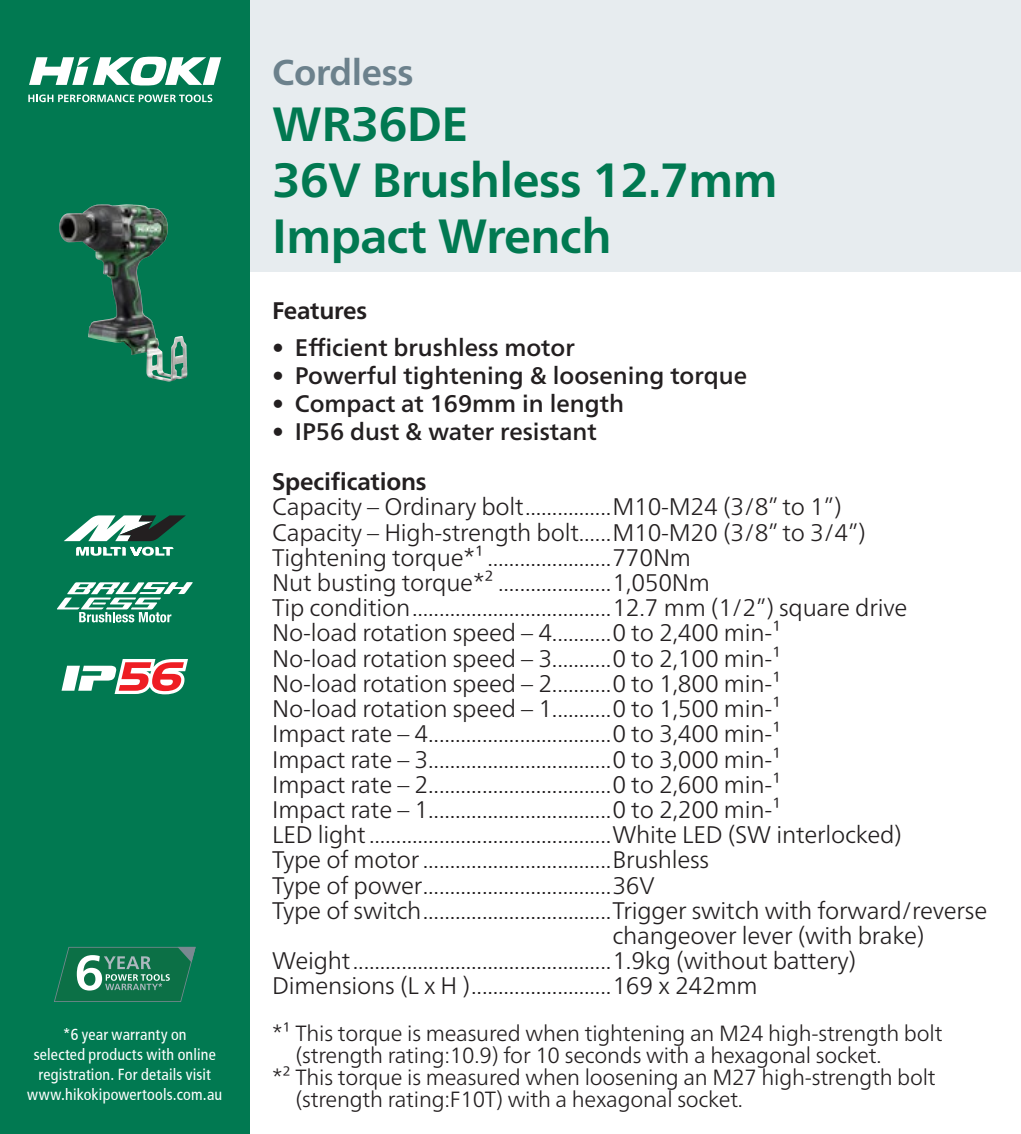
<style>
.page{position:relative;width:1021px;height:1134px;background:#fff}
.page>*{position:absolute;margin:0;border:0;box-sizing:border-box;transform-origin:0 0}
.IVE_product_descript{font:700 48px/56px "Frutiger Neue LT Pro";letter-spacing:-.01em;color:#017951}
.IVE_product_range{font:700 36px "Frutiger Neue LT Pro";letter-spacing:-.01em;color:#6c818c}
.IVE_specifications_3{font:300 24px/25.2px "Frutiger Neue LT Pro";letter-spacing:-.01em;color:#231f20}
.t1{font:500 24px "Frutiger Neue LT Pro";color:#231f20}
.IVE_subheading{font:700 24px "Frutiger Neue LT Pro";letter-spacing:-.01em;color:#231f20}
.IVE_specifications_3-2{font:300 22px/22px "Frutiger Neue LT Pro";letter-spacing:-.01em;color:#231f20}
.t2{font:condensed 16px/20px "Frutiger";letter-spacing:.01em;color:#fff;text-align:center}
</style>
<div class="page">
<div style="left:249px;top:0;width:771px;height:272px;background:#e7ecef"></div>
<div style="left:0;top:0;width:249px;height:1134px;background:#017951"></div>
<svg style="left:28px;top:94px;width:184px;height:8px"></svg>
<svg style="left:29px;top:57px;width:192px;height:28px"></svg>
<svg style="left:54px;top:947px;width:142px;height:55px"></svg>
<svg style="left:57px;top:582px;width:136px;height:40px"></svg>
<svg style="left:62px;top:659px;width:126px;height:35px"></svg>
<img style="left:59px;top:204px;width:88px;height:151px">
<svg style="left:64px;top:515px;width:122px;height:26px"></svg>
<svg style="left:76px;top:547px;width:97px;height:9px"></svg>
<p class="t2" style="left:27px;top:1024px;width:196px">*6 year warranty on<br>selected products with online registration. For details visit www.hikokipowertools.com.au</p>
<p class="IVE_product_range" style="left:272px;top:51px;width:143px">Cordless</p>
<p class="IVE_product_descript" style="left:272px;top:96px;width:198px">WR36DE</p>
<p class="IVE_product_descript" style="left:272px;top:152px;width:507px">36V Brushless 12.7mm<br>Impact Wrench</p>
<p class="IVE_subheading" style="left:272px;top:296px;width:96px">Features</p>
<p class="t1" style="left:272px;top:333px;width:304px">• Efficient brushless motor</p>
<p class="t1" style="left:272px;top:361px;width:476px">• Powerful tightening &amp; loosening torque</p>
<p class="t1" style="left:272px;top:389px;width:353px">• Compact at 169mm in length</p>
<p class="t1" style="left:272px;top:417px;width:326px">• IP56 dust &amp; water resistant</p>
<p class="IVE_subheading" style="left:272px;top:468px;width:156px">Specifications</p>
<p class="IVE_specifications_3" style="left:272px;top:494px;width:571px">Capacity – Ordinary bolt................M10-M24 (3/8” to 1”)</p>
<p class="IVE_specifications_3" style="left:272px;top:520px;width:595px">Capacity – High-strength bolt......M10-M20 (3/8” to 3/4”)</p>
<p class="IVE_specifications_3" style="left:272px;top:545px;width:420px">Tightening torque*¹ .......................770Nm</p>
<p class="IVE_specifications_3" style="left:272px;top:570px;width:439px">Nut busting torque*² .....................1,050Nm</p>
<p class="IVE_specifications_3" style="left:272px;top:595px;width:636px">Tip condition.....................................12.7 mm (1/2”) square drive</p>
<p class="IVE_specifications_3" style="left:272px;top:620px;width:510px">No-load rotation speed – 4...........0 to 2,400 min-¹</p>
<p class="IVE_specifications_3" style="left:272px;top:646px;width:510px">No-load rotation speed – 3...........0 to 2,100 min-¹</p>
<p class="IVE_specifications_3" style="left:272px;top:671px;width:510px">No-load rotation speed – 2...........0 to 1,800 min-¹</p>
<p class="IVE_specifications_3" style="left:272px;top:696px;width:510px">No-load rotation speed – 1...........0 to 1,500 min-¹</p>
<p class="IVE_specifications_3" style="left:272px;top:721px;width:510px">Impact rate – 4..................................0 to 3,400 min-¹</p>
<p class="IVE_specifications_3" style="left:272px;top:746px;width:510px">Impact rate – 3..................................0 to 3,000 min-¹</p>
<p class="IVE_specifications_3" style="left:272px;top:772px;width:510px">Impact rate – 2..................................0 to 2,600 min-¹</p>
<p class="IVE_specifications_3" style="left:272px;top:797px;width:510px">Impact rate – 1..................................0 to 2,200 min-¹</p>
<p class="IVE_specifications_3" style="left:272px;top:822px;width:631px">LED light.............................................White LED (SW interlocked)</p>
<p class="IVE_specifications_3" style="left:272px;top:847px;width:438px">Type of motor...................................Brushless</p>
<p class="IVE_specifications_3" style="left:272px;top:872px;width:384px">Type of power...................................36V</p>
<p class="IVE_specifications_3" style="left:612px;top:898px;width:376px;text-indent:-340px">Type of switch...................................Trigger switch with forward/reverse changeover lever (with brake)</p>
<p class="IVE_specifications_3" style="left:272px;top:948px;width:585px">Weight................................................1.9kg (without battery)</p>
<p class="IVE_specifications_3" style="left:272px;top:973px;width:487px">Dimensions (L x H )..........................169 x 242mm</p>
<p class="IVE_specifications_3-2" style="left:295px;top:1022px;width:648px;text-indent:-23px">*¹ This torque is measured when tightening an M24 high-strength bolt (strength rating:10.9) for 10 seconds with a hexagonal socket.</p>
<p class="IVE_specifications_3-2" style="left:295px;top:1066px;width:642px;text-indent:-23px">*² This torque is measured when loosening an M27 high-strength bolt (strength rating:F10T) with a hexagonal socket.</p>
</div>
